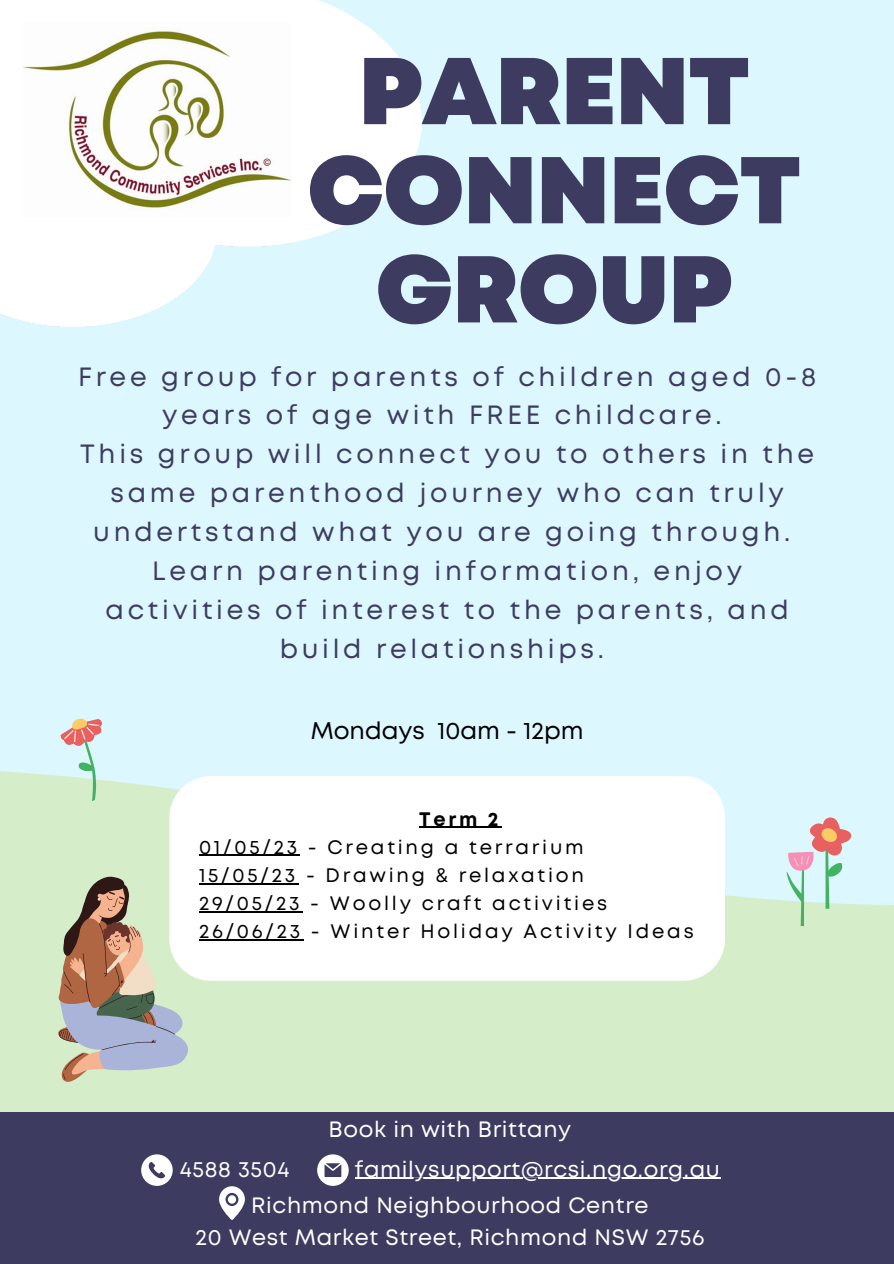
<style>
.page{position:relative;width:894px;height:1264px;background:#fff}
.page>*{position:absolute;margin:0;border:0;box-sizing:border-box;transform-origin:0 0}
.t1{font:900 94.65px/99.1px "Mont";color:#3d3c60;text-align:center}
.t2{font:26.4px/38.8px "Mont";letter-spacing:.145em;color:#3d3c60;text-align:center}
.t3{font:24px "Mont";color:#000}
.t4{font:22.2px/36px "Mont";letter-spacing:.03em;color:#fff}
.t5{font:19.5px/28.2px "Mont";letter-spacing:.145em;color:#000}
.t6{font:700 19.5px "Mont";color:#000}
</style>
<div class="page">
<div style="left:0;top:0;width:893px;height:1263px;background:#ddf7ff"></div>
<svg style="left:0;top:771px;width:893px;height:341px;background:#d7eed0"></svg>
<svg style="left:786px;top:817px;width:65px;height:109px"></svg>
<svg style="left:58px;top:718px;width:48px;height:84px"></svg>
<div style="left:0;top:1112px;width:893px;height:151px;background:#3d3c60"></div>
<hr style="left:355px;top:1177px;width:365px;height:1px;background:#fff">
<svg style="left:317px;top:1154px;width:31px;height:31px"></svg>
<svg style="left:141px;top:1154px;width:32px;height:31px"></svg>
<div style="left:169px;top:776px;width:555px;height:204px;background:#fff"></div>
<hr style="left:419px;top:826px;width:82px;height:1px;background:#000">
<hr style="left:199px;top:854px;width:101px;height:2px;background:#000">
<hr style="left:199px;top:883px;width:99px;height:1px;background:#000">
<hr style="left:199px;top:911px;width:103px;height:1px;background:#000">
<hr style="left:199px;top:939px;width:104px;height:1px;background:#000">
<svg style="left:55px;top:876px;width:133px;height:206px;background:#bab3a4"></svg>
<img style="left:0;top:0;width:421px;height:327px">
<svg style="left:219px;top:1186px;width:26px;height:33px"></svg>
<img style="left:24px;top:23px;width:266px;height:193px">
<h1 class="t1" style="left:308px;top:49px;width:494px">PARENT<br>CONNECT<br>GROUP</h1>
<p class="t2" style="left:78px;top:359px;width:739px">Free group for parents of children aged 0-8 years of age with FREE childcare.<br>This group will connect you to others in the same parenthood journey who can truly undertstand what you are going through.<br>Learn parenting information, enjoy activities of interest to the parents, and build relationships.</p>
<p class="t3" style="left:311px;top:721px;width:274px">Mondays 10am - 12pm</p>
<p class="t6" style="left:419px;top:811px;width:81px">Term 2</p>
<p class="t5" style="left:199px;top:834px;width:496px">01/05/23 - Creating a terrarium<br>15/05/23 - Drawing &amp; relaxation<br>29/05/23 - Woolly craft activities 26/06/23 - Winter Holiday Activity Ideas</p>
<p class="t4" style="left:328px;top:1113px;width:244px">Book in with Brittany</p>
<p class="t4" style="left:251px;top:1152px;width:470px;text-indent:103px">familysupport@rcsi.ngo.org.au<br>Richmond Neighbourhood Centre</p>
<p class="t4" style="left:195px;top:1221px;width:510px">20 West Market Street, Richmond NSW 2756</p>
<p class="t4" style="left:180px;top:1152px;width:111px">4588 3504</p>
</div>
